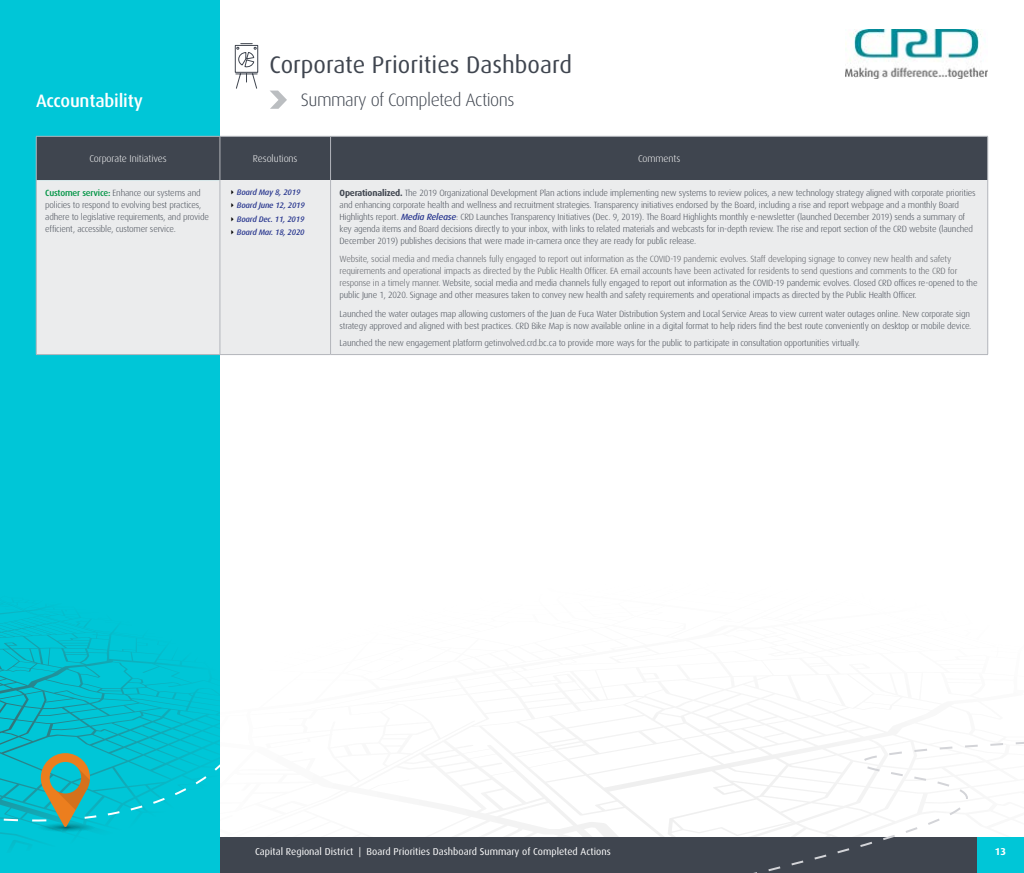
<style>
.page{position:relative;width:1024px;height:873px;background:#fff}
.page>*{position:absolute;margin:0;border:0;box-sizing:border-box;transform-origin:0 0}
.t1{font:24px "Dax OT";color:#3f454f}
.t2{font:300 18px "Dax OT";letter-spacing:-.03em;color:#3f454f}
.t3{font:500 18px "Dax OT";letter-spacing:-.01em;color:#fff}
.t4{font:10px "Dax OT";color:#fff}
.t5{font:300 10px "Dax OT";letter-spacing:-.01em;color:#fff}
.t6{font:700 10px "Dax OT";color:#fff}
.t7{font:300 9px/12px "Dax OT";letter-spacing:-.02em;color:#3f454f}
.t8{font:300 9px/12px "Dax OT";letter-spacing:-.02em;color:#52555b}
.t9{font:italic 500 8px/13.5px "Dax OT";letter-spacing:-.02em;color:#2b3990}
.s1{font-weight:500;color:#009444}
.s2{font-weight:700}
.s3{font-weight:500;font-style:italic;color:#2b3990}
.s4{color:#3f454f}
</style>
<div class="page">
<svg style="left:462px;top:705px;width:398px;height:132px"></svg>
<div style="left:220px;top:837px;width:757px;height:36px;background:#3f454f"></div>
<div style="left:0;top:0;width:220px;height:873px;background:#00c6d7"></div>
<svg style="left:0;top:608px;width:220px;height:238px"></svg>
<svg style="left:0;top:753px;width:220px;height:79px"></svg>
<svg style="left:726px;top:740px;width:298px;height:133px"></svg>
<img style="left:846px;top:30px;width:142px;height:48px">
<svg style="left:270px;top:91px;width:17px;height:18px"></svg>
<svg style="left:235px;top:43px;width:23px;height:46px"></svg>
<div style="left:37px;top:137px;width:951px;height:43px;background:#3f454f"></div>
<div style="left:37px;top:180px;width:951px;height:174px;background:#ebeced"></div>
<hr style="left:36px;top:180px;width:1px;height:174px;background:#b3b5bb">
<hr style="left:220px;top:180px;width:1px;height:174px;background:#b3b5bb">
<hr style="left:330px;top:180px;width:1px;height:174px;background:#b3b5bb">
<hr style="left:988px;top:180px;width:1px;height:174px;background:#b3b5bb">
<hr style="left:36px;top:136px;width:184px;height:1px;background:#b3b5bb">
<hr style="left:36px;top:137px;width:1px;height:43px;background:#b3b5bb">
<hr style="left:220px;top:136px;width:111px;height:1px;background:#b3b5bb">
<hr style="left:220px;top:137px;width:1px;height:43px;background:#b3b5bb">
<hr style="left:331px;top:136px;width:657px;height:1px;background:#b3b5bb">
<hr style="left:330px;top:137px;width:1px;height:43px;background:#b3b5bb">
<hr style="left:988px;top:137px;width:1px;height:43px;background:#b3b5bb">
<hr style="left:36px;top:354px;width:184px;height:1px;background:#b3b5bb">
<hr style="left:220px;top:354px;width:111px;height:1px;background:#b3b5bb">
<hr style="left:331px;top:354px;width:657px;height:1px;background:#b3b5bb">
<h1 class="t1" style="left:270px;top:42px;width:304px">Corporate Priorities Dashboard</h1>
<h2 class="t3" style="left:36px;top:84px;width:108px">Accountability</h2>
<h2 class="t2" style="left:301px;top:83px;width:215px">Summary of Completed Actions</h2>
<p class="t5" style="left:89px;top:149px;width:79px">Corporate Initiatives</p>
<p class="t5" style="left:253px;top:149px;width:46px">Resolutions</p>
<p class="t5" style="left:638px;top:149px;width:44px">Comments</p>
<p class="t7" style="left:45px;top:185px;width:165px"><span class="s1">Customer service:</span> Enhance our systems and policies to respond to evolving best practices, adhere to legislative requirements, and provide efficient, accessible, customer service.</p>
<p class="t9" style="left:237px;top:184px;width:69px">Board May 8, 2019<br>Board June 12, 2019<br>Board Dec. 11, 2019<br>Board Mar. 18, 2020</p>
<p class="t7" style="left:340px;top:185px;width:638px"><span class="s2">Operationalized.</span> The 2019 Organizational Development Plan actions include implementing new systems to review polices, a new technology strategy aligned with corporate priorities and enhancing corporate health and wellness and recruitment strategies. Transparency initiatives endorsed by the Board, including a rise and report webpage and a monthly Board Highlights report. <span class="s3">Media Release</span>: CRD Launches Transparency Initiatives (Dec. 9, 2019). The Board Highlights monthly e-newsletter (launched December 2019) sends a summary of key agenda items and Board decisions directly to your inbox, with links to related materials and webcasts for in-depth review. The rise and report section of the CRD website (launched December 2019) publishes decisions that were made in-camera once they are ready for public release.</p>
<p class="t8" style="left:340px;top:252px;width:640px">Website, social media and media channels fully engaged to report out information as the COVID-19 pandemic evolves. Staff developing signage to convey new health and safety requirements and operational impacts as directed by the Public Health Officer. EA email accounts have been activated for residents to send questions and comments to the CRD for response in a timely manner. <span class="s4">Website, social media and media channels fully engaged to report out information as the COVID-19 pandemic evolves. Closed CRD offices re-opened to the public June 1, 2020. Signage and other measures taken to convey new health and safety requirements and operational impacts as directed by the Public Health Officer.</span></p>
<p class="t7" style="left:340px;top:306px;width:633px">Launched the water outages map allowing customers of the Juan de Fuca Water Distribution System and Local Service Areas to view current water outages online. New corporate sign strategy approved and aligned with best practices. CRD Bike Map is now available online in a digital format to help riders find the best route conveniently on desktop or mobile device.</p>
<p class="t7" style="left:340px;top:335px;width:522px">Launched the new engagement platform getinvolved.crd.bc.ca to provide more ways for the public to participate in consultation opportunities virtually.</p>
<p class="t4" style="left:255px;top:842px;width:357px">Capital Regional District | Board Priorities Dashboard Summary of Completed Actions</p>
<p class="t6" style="left:995px;top:842px;width:13px">13</p>
</div>
